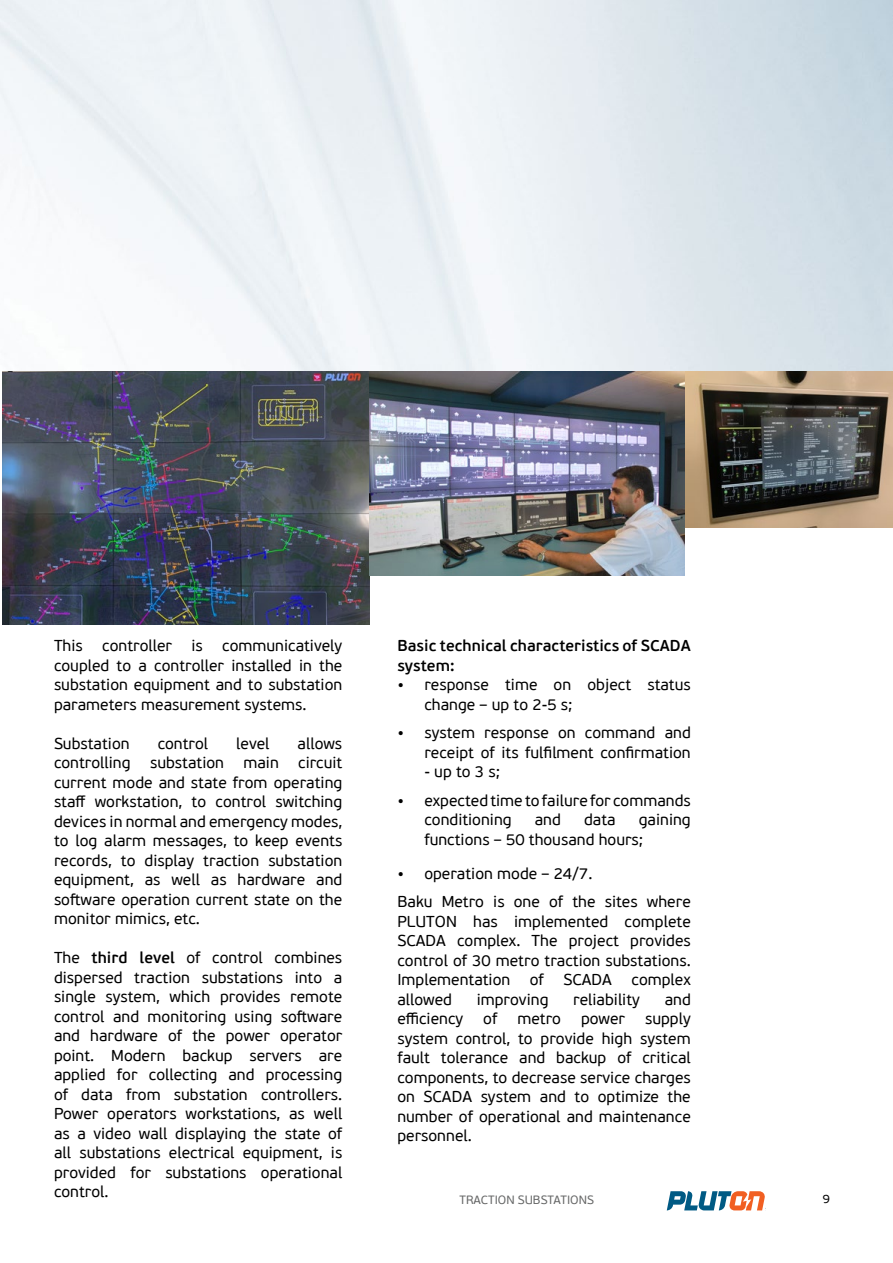
<style>
.page{position:relative;width:893px;height:1263px;background:#fff}
.page>*{position:absolute;margin:0;border:0;box-sizing:border-box;transform-origin:0 0}
.t1{font:15.75px/19.5px "PF Beau Sans Pro";color:#000;text-align:justify}
.t2{font:600 15.75px/19.8px "PF Beau Sans Pro";color:#000}
.t3{font:12px "PF Beau Sans Pro";color:#676868}
.t4{font:12px "PF Beau Sans Pro";color:#000}
.s1{font-weight:600}
.s2{font-size:16.5px}
</style>
<div class="page">
<svg style="left:667px;top:1191px;width:99px;height:19px"></svg>
<img style="left:2px;top:371px;width:368px;height:254px">
<img style="left:684px;top:371px;width:209px;height:156px">
<img style="left:370px;top:371px;width:314px;height:204px">
<p class="t1" style="left:54px;top:636px;width:290px">This controller is communicatively coupled to a controller installed in the substation equipment and to substation parameters measurement systems.</p>
<p class="t1" style="left:54px;top:734px;width:77px">Substation</p>
<p class="t1" style="left:158px;top:734px;width:52px">control</p>
<p class="t1" style="left:236px;top:734px;width:35px">level</p>
<p class="t1" style="left:54px;top:734px;width:290px;text-indent:244px">allows controlling substation main circuit current mode and state from operating staff workstation, to control switching devices in normal and emergency modes, to log alarm messages, to keep events records, to display traction substation equipment, as well as hardware and software operation current state on the monitor mimics, etc.</p>
<p class="t1" style="left:54px;top:948px;width:290px">The <span class="s1">third level</span> of control combines dispersed traction substations into a single system, which provides remote control and monitoring using software and hardware of the power operator point. Modern backup servers are applied for collecting and processing of data from substation controllers.<br>Power operators workstations, as well as a video wall displaying the state of all substations electrical equipment, is provided for substations operational control.</p>
<p class="t2" style="left:397px;top:636px;width:295px">Basic technical characteristics of SCADA system:</p>
<p class="t1" style="left:424px;top:675px;width:268px;text-indent:-27px"><span class="s2">•</span> response time on object status change – up to 2-5 s;</p>
<p class="t1" style="left:397px;top:723px;width:295px;text-align:right"><span class="s2">•</span> system response on command and receipt of its fulfilment confirmation</p>
<p class="t1" style="left:424px;top:762px;width:77px">- up to 3 s;</p>
<p class="t1" style="left:424px;top:791px;width:268px;text-indent:-27px"><span class="s2">•</span> expected time to failure for commands conditioning</p>
<p class="t1" style="left:535px;top:810px;width:28px">and</p>
<p class="t1" style="left:584px;top:810px;width:33px">data</p>
<p class="t1" style="left:424px;top:810px;width:268px;text-indent:214px">gaining functions – 50 thousand hours;</p>
<p class="t1" style="left:397px;top:859px;width:295px;line-height:28.5px"><span class="s2">•</span> operation mode – 24/7.<br>Baku Metro is one of the sites where</p>
<p class="t1" style="left:397px;top:912px;width:295px">PLUTON has implemented complete SCADA complex. The project provides control of 30 metro traction substations.<br>Implementation of SCADA complex allowed</p>
<p class="t1" style="left:477px;top:990px;width:73px">improving</p>
<p class="t1" style="left:573px;top:990px;width:68px">reliability</p>
<p class="t1" style="left:665px;top:990px;width:28px">and</p>
<p class="t1" style="left:397px;top:1009px;width:67px">efficiency</p>
<p class="t1" style="left:483px;top:1009px;width:16px">of</p>
<p class="t1" style="left:517px;top:1009px;width:45px">metro</p>
<p class="t1" style="left:581px;top:1009px;width:46px">power</p>
<p class="t1" style="left:397px;top:1009px;width:295px;text-indent:248px">supply system control, to provide high system fault tolerance and backup of critical components, to decrease service charges on SCADA system and to optimize the number of operational and maintenance personnel.</p>
<p class="t3" style="left:459px;top:1193px;width:136px">TRACTION SUBSTATIONS</p>
<p class="t4" style="left:823px;top:1191px;width:9px">9</p>
</div>
